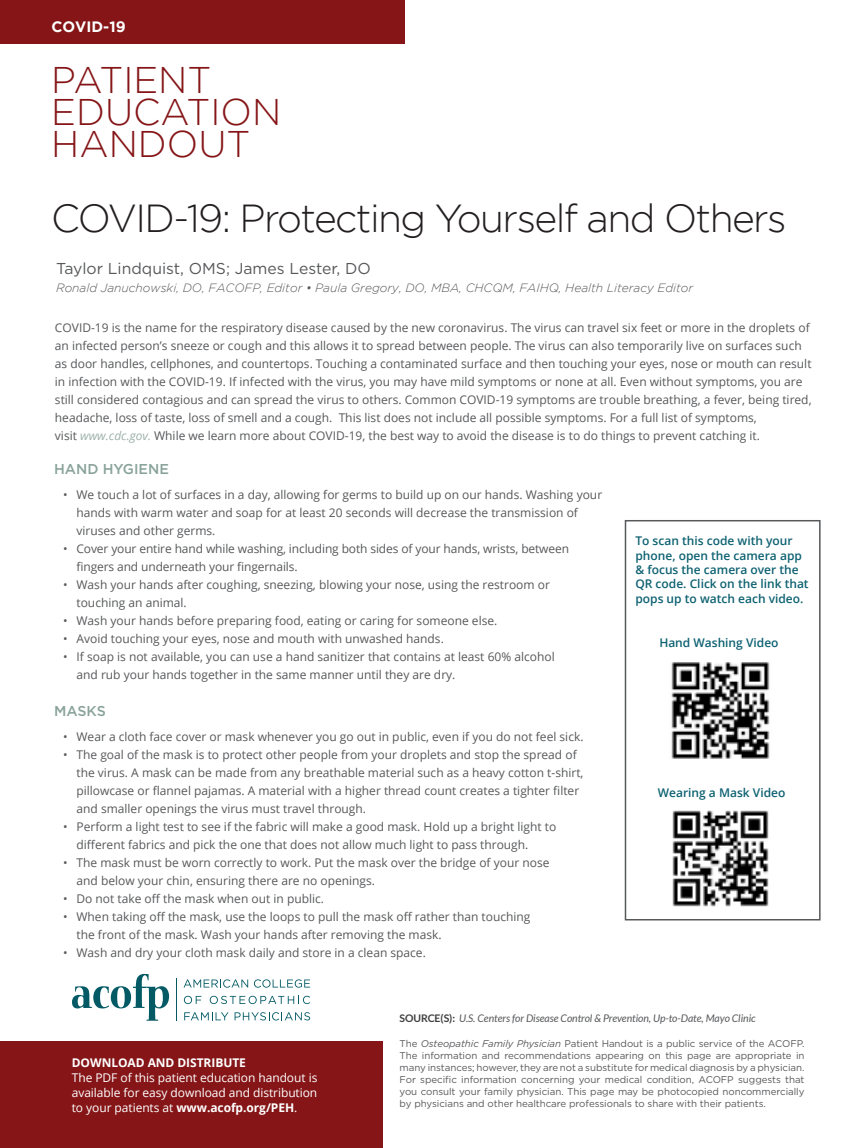
<style>
.page{position:relative;width:864px;height:1148px;background:#fff}
.page>*{position:absolute;margin:0;border:0;box-sizing:border-box;transform-origin:0 0}
.t1{font:300 39px "Gotham";letter-spacing:-.04em;color:#231f20}
.t2{font:300 37.05px "Gotham";color:#851517}
.Author{font:15.75px "Gotham";color:#57585a}
.Affiliation_of_Autho{font:700 15px "Gotham";color:#fff}
.Subheading{font:500 14.25px "Gotham";color:#89a39b}
.PEH_Heading{font:12px/18px "Open Sans";color:#57585a}
.PEH_Subheading{font:600 12px/14.4px "Open Sans";color:#0e6272}
.Heading{font:12px/15px "Open Sans";letter-spacing:-.005em;color:#fff}
.Affiliation_of_Autho-2{font:italic 300 12px "Gotham";color:#57585a}
.Reference{font:italic 10.5px "Lato";letter-spacing:-.005em;color:#57585a}
.Reference-2{font:9.75px/12px "Gotham";letter-spacing:-.005em;color:#57585a;text-align:justify}
.s1{font-style:italic;color:#9eb1aa}
.s2{font-weight:700}
.s3{font-weight:700;font-style:normal;color:#3e3e3f}
.s4{font-style:italic}
</style>
<div class="page">
<div style="left:0;top:0;width:405px;height:44px;background:#851517"></div>
<div style="left:625px;top:520px;width:196px;height:400px;border:2px solid #57585a"></div>
<img style="left:671px;top:662px;width:99px;height:96px">
<img style="left:672px;top:810px;width:97px;height:96px">
<svg style="left:72px;top:974px;width:97px;height:46px"></svg>
<svg style="left:184px;top:979px;width:64px;height:8px"></svg>
<svg style="left:254px;top:979px;width:56px;height:8px"></svg>
<svg style="left:184px;top:995px;width:17px;height:9px"></svg>
<svg style="left:210px;top:995px;width:100px;height:9px"></svg>
<svg style="left:184px;top:1012px;width:45px;height:8px"></svg>
<svg style="left:235px;top:1012px;width:75px;height:8px"></svg>
<hr style="left:176px;top:978px;width:1px;height:42px;background:#035a64">
<div style="left:0;top:1041px;width:382px;height:107px;background:#851517"></div>
<p class="Affiliation_of_Autho" style="left:51px;top:18px;width:76px">COVID-19</p>
<p class="t2" style="left:51px;top:60px;width:162px">PATIENT</p>
<p class="t2" style="left:51px;top:92px;width:232px">EDUCATION</p>
<p class="t2" style="left:51px;top:124px;width:201px">HANDOUT</p>
<p class="t1" style="left:51px;top:197px;width:737px">COVID-19: Protecting Yourself and Others</p>
<p class="Author" style="left:56px;top:258px;width:316px">Taylor Lindquist, OMS; James Lester, DO</p>
<p class="Affiliation_of_Autho-2" style="left:56px;top:281px;width:639px">Ronald Januchowski, DO, FACOFP, Editor • Paula Gregory, DO, MBA, CHCQM, FAIHQ, Health Literacy Editor</p>
<p class="PEH_Heading" style="left:55px;top:318px;width:758px">COVID-19 is the name for the respiratory disease caused by the new coronavirus. The virus can travel six feet or more in the droplets of an infected person’s sneeze or cough and this allows it to spread between people. The virus can also temporarily live on surfaces such as door handles, cellphones, and countertops. Touching a contaminated surface and then touching your eyes, nose or mouth can result in infection with the COVID-19. If infected with the virus, you may have mild symptoms or none at all. Even without symptoms, you are still considered contagious and can spread the virus to others. Common COVID-19 symptoms are trouble breathing, a fever, being tired, headache, loss of taste, loss of smell and a cough. This list does not include all possible symptoms. For a full list of symptoms,<br>visit <span class="s1">www.cdc.gov.</span> While we learn more about COVID-19, the best way to avoid the disease is to do things to prevent catching it.</p>
<p class="Subheading" style="left:54px;top:459px;width:116px">HAND HYGIENE</p>
<p class="PEH_Heading" style="left:76px;top:485px;width:527px;text-indent:-14px">• We touch a lot of surfaces in a day, allowing for germs to build up on our hands. Washing your hands with warm water and soap for at least 20 seconds will decrease the transmission of viruses and other germs.</p>
<p class="PEH_Heading" style="left:76px;top:539px;width:494px;text-indent:-14px">• Cover your entire hand while washing, including both sides of your hands, wrists, between fingers and underneath your fingernails.</p>
<p class="PEH_Heading" style="left:76px;top:575px;width:475px;text-indent:-14px">• Wash your hands after coughing, sneezing, blowing your nose, using the restroom or touching an animal.</p>
<p class="PEH_Heading" style="left:63px;top:611px;width:436px">• Wash your hands before preparing food, eating or caring for someone else.</p>
<p class="PEH_Heading" style="left:63px;top:629px;width:382px">• Avoid touching your eyes, nose and mouth with unwashed hands.</p>
<p class="PEH_Heading" style="left:76px;top:647px;width:480px;text-indent:-14px">• If soap is not available, you can use a hand sanitizer that contains at least 60% alcohol and rub your hands together in the same manner until they are dry.</p>
<p class="Subheading" style="left:54px;top:701px;width:53px">MASKS</p>
<p class="PEH_Heading" style="left:63px;top:727px;width:522px">• Wear a cloth face cover or mask whenever you go out in public, even if you do not feel sick.</p>
<p class="PEH_Heading" style="left:76px;top:745px;width:509px;text-indent:-14px">• The goal of the mask is to protect other people from your droplets and stop the spread of the virus. A mask can be made from any breathable material such as a heavy cotton t-shirt, pillowcase or flannel pajamas. A material with a higher thread count creates a tighter filter and smaller openings the virus must travel through.</p>
<p class="PEH_Heading" style="left:76px;top:817px;width:481px;text-indent:-14px">• Perform a light test to see if the fabric will make a good mask. Hold up a bright light to different fabrics and pick the one that does not allow much light to pass through.</p>
<p class="PEH_Heading" style="left:76px;top:853px;width:475px;text-indent:-14px">• The mask must be worn correctly to work. Put the mask over the bridge of your nose and below your chin, ensuring there are no openings.</p>
<p class="PEH_Heading" style="left:63px;top:889px;width:263px">• Do not take off the mask when out in public.</p>
<p class="PEH_Heading" style="left:76px;top:907px;width:456px;text-indent:-14px">• When taking off the mask, use the loops to pull the mask off rather than touching the front of the mask. Wash your hands after removing the mask.</p>
<p class="PEH_Heading" style="left:63px;top:943px;width:364px">• Wash and dry your cloth mask daily and store in a clean space.</p>
<p class="PEH_Subheading" style="left:635px;top:533px;width:175px">To scan this code with your phone, open the camera app &amp; focus the camera over the<br>QR code. Click on the link that pops up to watch each video.</p>
<p class="PEH_Subheading" style="left:659px;top:635px;width:121px">Hand Washing Video</p>
<p class="PEH_Subheading" style="left:658px;top:785px;width:129px">Wearing a Mask Video</p>
<p class="Heading" style="left:72px;top:1055px;width:247px"><span class="s2">DOWNLOAD AND DISTRIBUTE<br></span>The PDF of this patient education handout is available for easy download and distribution to your patients at <span class="s2">www.acofp.org/PEH</span>.</p>
<p class="Reference" style="left:400px;top:1012px;width:358px"><span class="s3">SOURCE(S):</span> U.S. Centers for Disease Control &amp; Prevention, Up-to-Date, Mayo Clinic</p>
<p class="Reference-2" style="left:400px;top:1037px;width:407px">The <span class="s4">Osteopathic Family Physician</span> Patient Handout is a public service of the ACOFP.<br>The information and recommendations appearing on this page are appropriate in many instances; however, they are not a substitute for medical diagnosis by a physician.<br>For specific information concerning your medical condition, ACOFP suggests that you consult your family physician. This page may be photocopied noncommercially by physicians and other healthcare professionals to share with their patients.</p>
</div>
